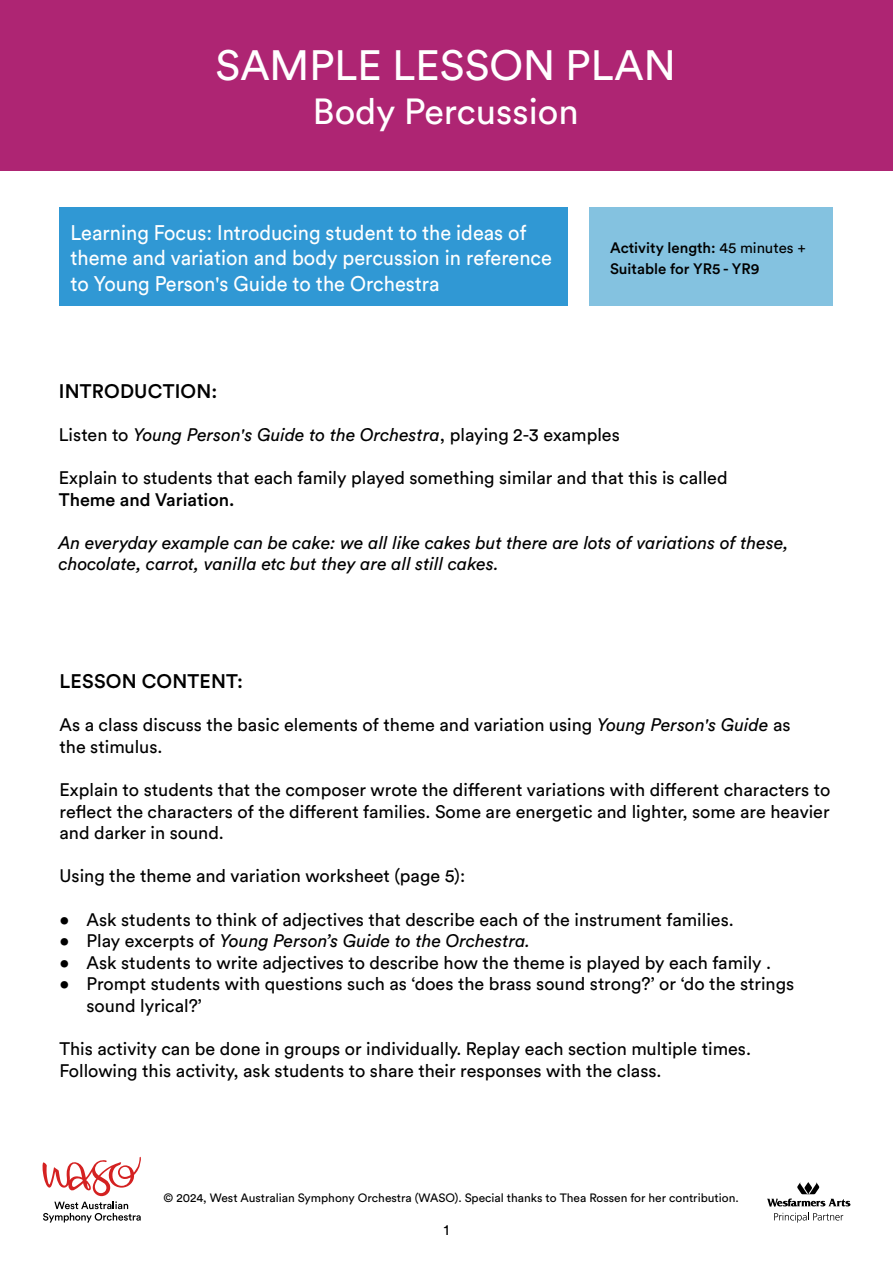
<style>
.page{position:relative;width:893px;height:1263px;background:#fff}
.page>*{position:absolute;margin:0;border:0;box-sizing:border-box;transform-origin:0 0}
.t1{font:42px "Circular Std";color:#fff}
.t2{font:36px "Circular Std";color:#fff}
.t3{font:21px/25.2px "Circular Std";color:#fff;scale:.95 1}
.t4{font:500 19.5px "Circular Std";letter-spacing:.01em;color:#000}
.t5{font:18px/21.6px "Circular Std";color:#000}
.t6{font:italic 18px/21.6px "Circular Std";color:#000}
.t7{font:500 18px "Circular Std";color:#000}
.t8{font:500 15px/21px "Circular Std";color:#000}
.t9{font:15px "Circular Std";color:#000}
.t10{font:12px "Circular Std";color:#000}
.s1{font-weight:400}
.s2{font-style:normal}
.s3{font-style:italic}
</style>
<div class="page">
<svg style="left:774px;top:1212px;width:69px;height:10px"></svg>
<svg style="left:767px;top:1182px;width:83px;height:24px"></svg>
<svg style="left:43px;top:1157px;width:98px;height:65px"></svg>
<div style="left:0;top:0;width:893px;height:170px;background:#ae2573"></div>
<div style="left:59px;top:208px;width:509px;height:98px;background:#3098d4"></div>
<div style="left:589px;top:208px;width:244px;height:98px;background:#84c2e0"></div>
<h1 class="t1" style="left:216px;top:40px;width:462px">SAMPLE LESSON PLAN</h1>
<h2 class="t2" style="left:313px;top:89px;width:267px">Body Percussion</h2>
<p class="t3" style="left:70px;top:220px;width:508px">Learning Focus: Introducing student to the ideas of theme and variation and body percussion in reference to Young Person's Guide to the Orchestra</p>
<p class="t8" style="left:610px;top:236px;width:197px">Activity length: <span class="s1">45 minutes +<br></span>Suitable for YR5 - YR9</p>
<p class="t4" style="left:59px;top:378px;width:160px">INTRODUCTION:</p>
<p class="t6" style="left:59px;top:423px;width:563px"><span class="s2">Listen to</span> Young Person's Guide to the Orchestra<span class="s2">, playing 2-3 examples</span></p>
<p class="t5" style="left:59px;top:467px;width:670px">Explain to students that each family played something similar and that this is called</p>
<p class="t7" style="left:59px;top:488px;width:177px">Theme and Variation.</p>
<p class="t6" style="left:59px;top:531px;width:731px">An everyday example can be cake: we all like cakes but there are lots of variations of these, chocolate, carrot, vanilla etc but they are all still cakes.</p>
<p class="t4" style="left:60px;top:669px;width:185px">LESSON CONTENT:</p>
<p class="t5" style="left:60px;top:714px;width:733px">As a class discuss the basic elements of theme and variation using <span class="s3">Young Person's Guide</span> as the stimulus.</p>
<p class="t5" style="left:60px;top:778px;width:772px;text-align:justify">Explain to students that the composer wrote the different variations with different characters to reflect the characters of the different families. Some are energetic and lighter, some are heavier and darker in sound.</p>
<p class="t5" style="left:60px;top:865px;width:407px">Using the theme and variation worksheet (page 5):</p>
<p class="t5" style="left:60px;top:908px;width:676px">• Ask students to think of adjectives that describe each of the instrument families.</p>
<p class="t6" style="left:60px;top:930px;width:472px"><span class="s2">• Play excerpts of</span> Young Person’s Guide to the Orchestra.</p>
<p class="t5" style="left:60px;top:951px;width:713px">• Ask students to write adjectives to describe how the theme is played by each family .</p>
<p class="t5" style="left:87px;top:973px;width:709px;text-indent:-27px">• Prompt students with questions such as ‘does the brass sound strong?’ or ‘do the strings sound lyrical?’</p>
<p class="t5" style="left:60px;top:1038px;width:693px">This activity can be done in groups or individually. Replay each section multiple times.<br>Following this activity, ask students to share their responses with the class.</p>
<p class="t10" style="left:164px;top:1191px;width:577px">© 2024, West Australian Symphony Orchestra (WASO). Special thanks to Thea Rossen for her contribution.</p>
<p class="t9" style="left:444px;top:1220px;width:7px">1</p>
</div>
